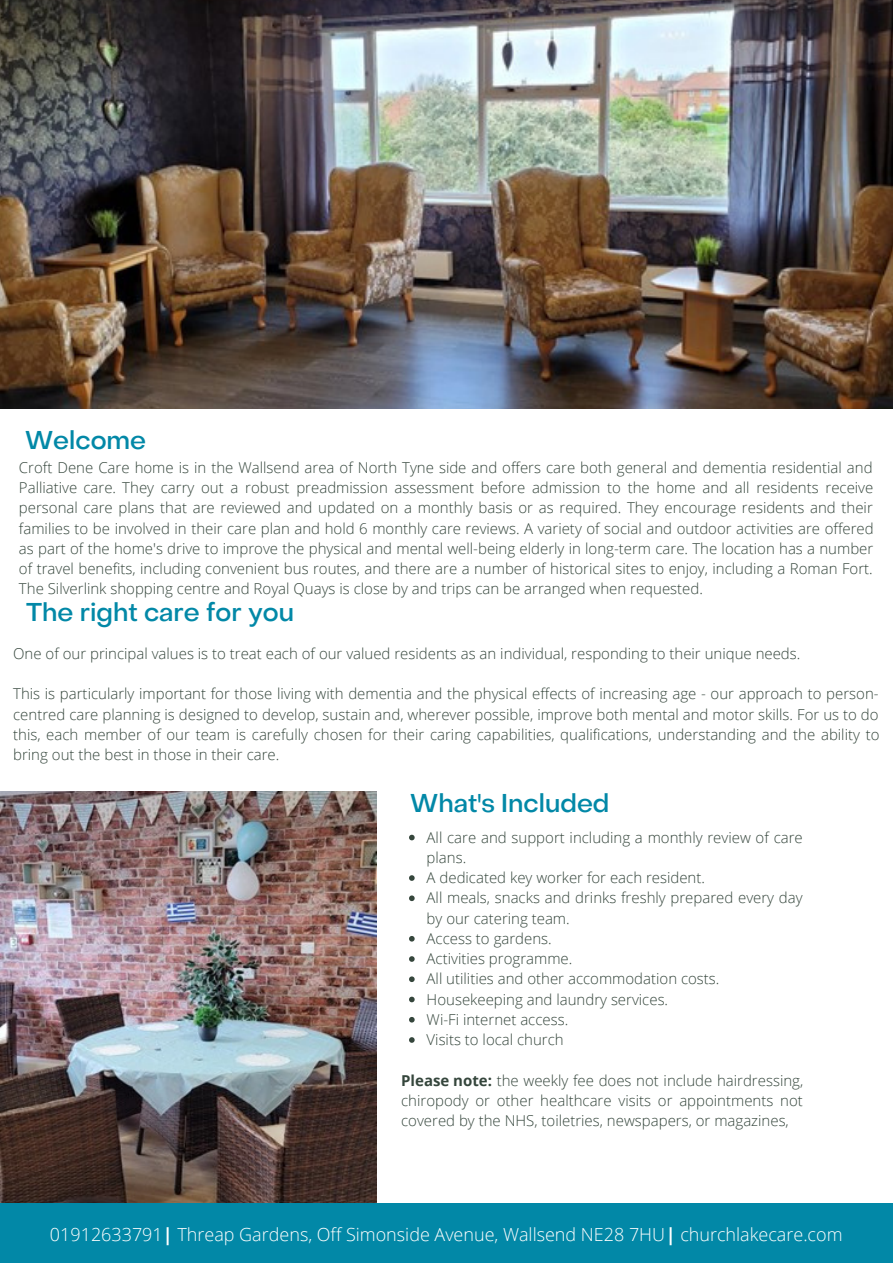
<style>
.page{position:relative;width:893px;height:1264px;background:#fff}
.page>*{position:absolute;margin:0;border:0;box-sizing:border-box;transform-origin:0 0}
.t1{font:500 25.5px "Object Sans";color:#0288a7}
.t2{font:300 18px "Open Sans";color:#fff}
.t3{font:300 15px/20.2px "Open Sans";color:#35463c;text-align:justify}
.s1{font-weight:700}
</style>
<div class="page">
<img style="left:0;top:0;width:892px;height:408px">
<img style="left:0;top:791px;width:377px;height:411px">
<div style="left:0;top:1202px;width:892px;height:60px;background:#0288a7"></div>
<svg style="left:409px;top:834px;width:5px;height:6px"></svg>
<svg style="left:409px;top:875px;width:5px;height:5px"></svg>
<svg style="left:409px;top:895px;width:5px;height:6px"></svg>
<svg style="left:409px;top:936px;width:5px;height:5px"></svg>
<svg style="left:409px;top:956px;width:5px;height:5px"></svg>
<svg style="left:409px;top:976px;width:5px;height:6px"></svg>
<svg style="left:409px;top:996px;width:5px;height:6px"></svg>
<svg style="left:409px;top:1017px;width:5px;height:5px"></svg>
<svg style="left:409px;top:1037px;width:5px;height:5px"></svg>
<p class="t1" style="left:25px;top:430px;width:122px">Welcome</p>
<p class="t3" style="left:19px;top:457px;width:856px">Croft Dene Care home is in the Wallsend area of North Tyne side and offers care both general and dementia residential and Palliative care. They carry out a robust preadmission assessment before admission to the home and all residents receive personal care plans that are reviewed and updated on a monthly basis or as required. They encourage residents and their families to be involved in their care plan and hold 6 monthly care reviews. A variety of social and outdoor activities are offered as part of the home's drive to improve the physical and mental well-being elderly in long-term care. The location has a number of travel benefits, including convenient bus routes, and there are a number of historical sites to enjoy, including a Roman Fort.<br>The Silverlink shopping centre and Royal Quays is close by and trips can be arranged when requested.</p>
<p class="t1" style="left:26px;top:602px;width:269px">The right care for you</p>
<p class="t3" style="left:13px;top:643px;width:788px">One of our principal values is to treat each of our valued residents as an individual, responding to their unique needs.</p>
<p class="t3" style="left:13px;top:683px;width:867px">This is particularly important for those living with dementia and the physical effects of increasing age - our approach to person&shy;centred care planning is designed to develop, sustain and, wherever possible, improve both mental and motor skills. For us to do this, each member of our team is carefully chosen for their caring capabilities, qualifications, understanding and the ability to bring out the best in those in their care.</p>
<p class="t1" style="left:410px;top:793px;width:201px">What's Included</p>
<p class="t3" style="left:426px;top:826px;width:377px">All care and support including a monthly review of care plans.</p>
<p class="t3" style="left:426px;top:867px;width:280px">A dedicated key worker for each resident.</p>
<p class="t3" style="left:426px;top:887px;width:377px">All meals, snacks and drinks freshly prepared every day by our catering team.</p>
<p class="t3" style="left:426px;top:927px;width:127px">Access to gardens.</p>
<p class="t3" style="left:426px;top:948px;width:147px">Activities programme.</p>
<p class="t3" style="left:426px;top:968px;width:294px">All utilities and other accommodation costs.</p>
<p class="t3" style="left:426px;top:988px;width:243px">Housekeeping and laundry services.</p>
<p class="t3" style="left:426px;top:1008px;width:143px">Wi-Fi internet access.</p>
<p class="t3" style="left:426px;top:1029px;width:139px">Visits to local church</p>
<p class="t3" style="left:401px;top:1069px;width:403px"><span class="s1">Please note:</span> the weekly fee does not include hairdressing, chiropody or other healthcare visits or appointments not covered by the NHS, toiletries, newspapers, or magazines,</p>
<p class="t2" style="left:50px;top:1221px;width:794px">01912633791<span class="s1">|</span> Threap Gardens, Off Simonside Avenue, Wallsend NE28 7HU<span class="s1">|</span> churchlakecare.com</p>
</div>
